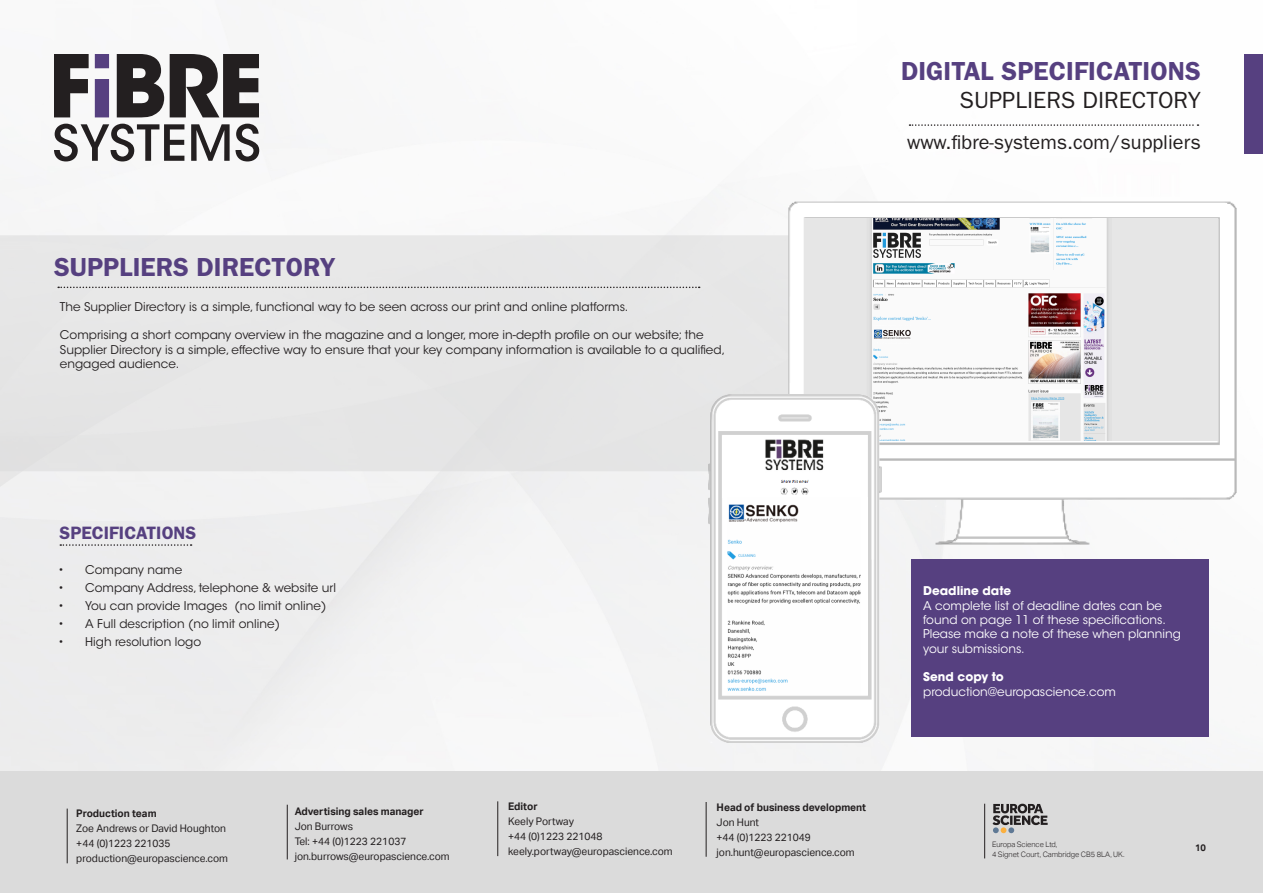
<style>
.page{position:relative;width:1263px;height:893px;background:#fff}
.page>*{position:absolute;margin:0;border:0;box-sizing:border-box;transform-origin:0 0}
.t1{font:600 26.25px "ITC Franklin Gothic Std";color:#564080}
.t2{font:23.4px "ITC Franklin Gothic Std";color:#231f20}
.t3{font:19.95px "ITC Franklin Gothic Std";color:#231f20}
.t4{font:600 18px "ITC Franklin Gothic Std";color:#564080}
.Body_no_indent{font:12px/14.2px "ITC Avant Garde Std";color:#231f20}
.Body_no_indent-2{font:12px/14.2px "ITC Avant Garde Std";color:#fff}
.Body_no_indent-3{font:700 12px "ITC Avant Garde Std";color:#fff}
.t5{font:10.5px/15px "Aktiv Grotesk";color:#231f20}
.t6{font:700 10.5px "Aktiv Grotesk";color:#231f20}
.t7{font:700 9.6px "Aktiv Grotesk";color:#231f20}
.t8{font:300 7.5px/9.8px "Aktiv Grotesk";letter-spacing:-.005em;color:#231f20}
.s1{font-weight:700}
</style>
<div class="page">
<img style="left:0;top:117px;width:1263px;height:654px">
<div style="left:0;top:771px;width:1263px;height:122px;background:#dbdbdb"></div>
<svg style="left:992px;top:804px;width:56px;height:29px"></svg>
<hr style="left:984px;top:804px;width:1px;height:54px;background:#231f20">
<hr style="left:497px;top:801px;width:1px;height:55px;background:#231f20">
<hr style="left:67px;top:809px;width:1px;height:54px;background:#231f20">
<hr style="left:287px;top:805px;width:1px;height:54px;background:#231f20">
<hr style="left:706px;top:802px;width:1px;height:55px;background:#231f20">
<svg style="left:909px;top:124px;width:289px;height:2px"></svg>
<div style="left:1244px;top:54px;width:19px;height:99px;background:#564080"></div>
<svg style="left:60px;top:544px;width:132px;height:2px"></svg>
<div style="left:0;top:235px;width:766px;height:237px;background:#e6e6e7"></div>
<svg style="left:58px;top:287px;width:642px;height:1px"></svg>
<div style="left:911px;top:559px;width:298px;height:177px;background:#564080"></div>
<img style="left:766px;top:177px;width:494px;height:390px">
<img style="left:805px;top:218px;width:412px;height:223px">
<img style="left:708px;top:394px;width:173px;height:348px">
<div style="left:722px;top:436px;width:144px;height:61px;background:#fff"></div>
<img style="left:765px;top:439px;width:59px;height:56px">
<svg style="left:54px;top:54px;width:205px;height:63px"></svg>
<div style="left:95px;top:79px;width:14px;height:38px;background:#564080"></div>
<div style="left:95px;top:54px;width:14px;height:14px;background:#564080"></div>
<svg style="left:54px;top:124px;width:205px;height:37px"></svg>
<svg style="left:723px;top:497px;width:144px;height:198px"></svg>
<p class="t1" style="left:54px;top:252px;width:283px">SUPPLIERS DIRECTORY</p>
<p class="Body_no_indent" style="left:60px;top:299px;width:570px">The Supplier Directory is a simple, functional way to be seen across our print and online platforms.</p>
<p class="Body_no_indent" style="left:60px;top:328px;width:667px">Comprising a short company overview in the magazine and a longer, more in-depth profile on our website; the<br>Supplier Directory is a simple, effective way to ensure that your key company information is available to a qualified, engaged audience.</p>
<p class="t1" style="left:901px;top:56px;width:301px">DIGITAL SPECIFICATIONS</p>
<p class="t2" style="left:959px;top:86px;width:243px">SUPPLIERS DIRECTORY</p>
<p class="t3" style="left:907px;top:131px;width:295px">www.fibre-systems.com/suppliers</p>
<p class="t4" style="left:60px;top:522px;width:138px">SPECIFICATIONS</p>
<p class="Body_no_indent" style="left:58px;top:563px;width:126px">• Company name</p>
<p class="Body_no_indent" style="left:58px;top:581px;width:279px">• Company Address, telephone &amp; website url</p>
<p class="Body_no_indent" style="left:58px;top:599px;width:270px">• You can provide Images (no limit online)</p>
<p class="Body_no_indent" style="left:58px;top:617px;width:223px">• A Full description (no limit online)</p>
<p class="Body_no_indent" style="left:58px;top:635px;width:144px">• High resolution logo</p>
<p class="t6" style="left:76px;top:807px;width:82px">Production team</p>
<p class="t5" style="left:76px;top:821px;width:153px">Zoe Andrews or David Houghton +44 (0)1223 221035 production@europascience.com</p>
<p class="t6" style="left:295px;top:805px;width:131px">Advertising sales manager</p>
<p class="t5" style="left:295px;top:818px;width:156px">Jon Burrows<br>Tel: +44 (0)1223 221037 jon.burrows@europascience.com</p>
<p class="t6" style="left:508px;top:800px;width:31px">Editor</p>
<p class="t5" style="left:508px;top:814px;width:166px">Keely Portway<br>+44 (0)1223 221048 keely.portway@europascience.com</p>
<p class="t6" style="left:717px;top:801px;width:151px">Head of business development</p>
<p class="t5" style="left:717px;top:814px;width:140px">Jon Hunt<br>+44 (0)1223 221049 jon.hunt@europascience.com</p>
<p class="Body_no_indent-3" style="left:923px;top:583px;width:89px">Deadline date</p>
<p class="Body_no_indent-2" style="left:923px;top:598px;width:259px">A complete list of deadline dates can be found on page 11 of these specifications.<br>Please make a note of these when planning your submissions.</p>
<p class="Body_no_indent-2" style="left:923px;top:670px;width:194px"><span class="s1">Send copy to </span>production@europascience.com</p>
<p class="t8" style="left:992px;top:840px;width:134px">Europa Science Ltd,<br>4 Signet Court, Cambridge CB5 8LA, UK.</p>
<p class="t7" style="left:1195px;top:842px;width:12px">10</p>
</div>
